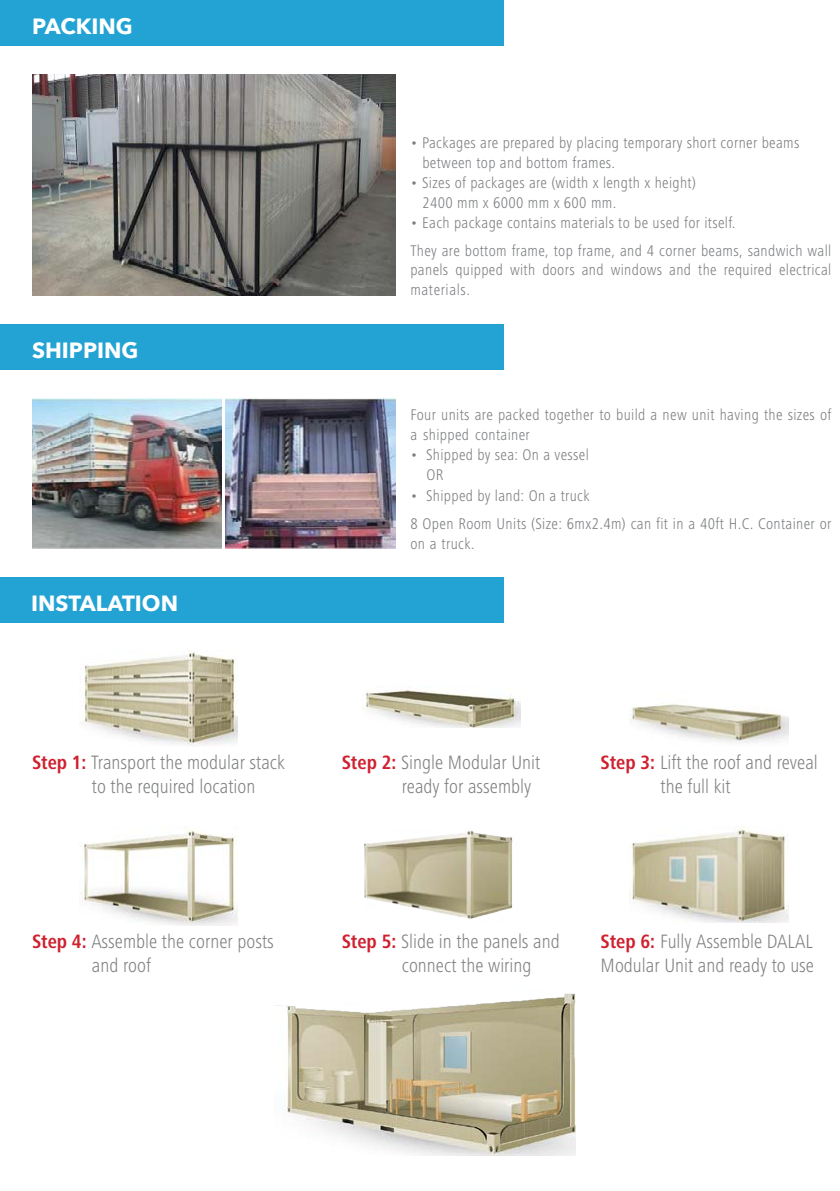
<style>
.page{position:relative;width:840px;height:1191px;background:#fff}
.page>*{position:absolute;margin:0;border:0;box-sizing:border-box;transform-origin:0 0}
.t1{font:700 22px "Avenir Next";color:#fff}
.t2{font:300 condensed 20px/24px "Frutiger Next LT";color:#808181}
.t3{font:300 condensed 16px/20px "Frutiger Next LT";letter-spacing:.02em;color:#7c7e81}
.s1{font-weight:700;color:#cf202e}
</style>
<div class="page">
<div style="left:0;top:0;width:503px;height:45px;background:#23a3d4"></div>
<div style="left:0;top:324px;width:503px;height:45px;background:#23a3d4"></div>
<div style="left:0;top:577px;width:503px;height:45px;background:#23a3d4"></div>
<img style="left:364px;top:830px;width:149px;height:89px">
<img style="left:274px;top:993px;width:301px;height:162px">
<img style="left:79px;top:830px;width:159px;height:95px">
<img style="left:629px;top:827px;width:159px;height:95px">
<img style="left:79px;top:651px;width:159px;height:95px">
<img style="left:629px;top:703px;width:159px;height:41px">
<img style="left:362px;top:690px;width:158px;height:38px">
<img style="left:32px;top:75px;width:363px;height:220px">
<img style="left:32px;top:398px;width:189px;height:150px">
<img style="left:226px;top:398px;width:169px;height:150px">
<h1 class="t1" style="left:32px;top:12px;width:102px">PACKING</h1>
<h1 class="t1" style="left:32px;top:336px;width:108px">SHIPPING</h1>
<h1 class="t1" style="left:31px;top:589px;width:148px">INSTALATION</h1>
<p class="t3" style="left:422px;top:133px;width:378px;text-indent:-12px">• Packages are prepared by placing temporary short corner beams between top and bottom frames.</p>
<p class="t3" style="left:422px;top:173px;width:275px;text-indent:-12px">• Sizes of packages are (width x length x height)<br>2400 mm x 6000 mm x 600 mm.</p>
<p class="t3" style="left:410px;top:209px;width:422px;line-height:28px">• Each package contains materials to be used for itself.<br>They are bottom frame, top frame, and 4 corner beams, sandwich wall</p>
<p class="t3" style="left:410px;top:260px;width:422px">panels quipped with doors and windows and the required electrical materials.</p>
<p class="t3" style="left:410px;top:405px;width:422px">Four units are packed together to build a new unit having the sizes of a shipped container</p>
<p class="t3" style="left:426px;top:445px;width:164px;text-indent:-16px">• Shipped by sea: On a vessel<br>OR</p>
<p class="t3" style="left:410px;top:481px;width:422px;line-height:28px">• Shipped by land: On a truck<br>8 Open Room Units (Size: 6mx2.4m) can fit in a 40ft H.C. Container or</p>
<p class="t3" style="left:410px;top:533px;width:66px">on a truck.</p>
<p class="t2" style="left:92px;top:750px;width:194px;text-indent:-60px"><span class="s1">Step 1:</span> Transport the modular stack to the required location</p>
<p class="t2" style="left:660px;top:750px;width:159px;text-indent:-60px"><span class="s1">Step 3:</span> Lift the roof and reveal the full kit</p>
<p class="t2" style="left:401px;top:750px;width:140px;text-indent:-60px"><span class="s1">Step 2:</span> Single Modular Unit ready for assembly</p>
<p class="t2" style="left:92px;top:930px;width:183px;text-indent:-60px"><span class="s1">Step 4:</span> Assemble the corner posts and roof</p>
<p class="t2" style="left:600px;top:930px;width:215px"><span class="s1">Step 6:</span> Fully Assemble DALAL<br>Modular Unit and ready to use</p>
<p class="t2" style="left:401px;top:930px;width:159px;text-indent:-60px"><span class="s1">Step 5:</span> Slide in the panels and connect the wiring</p>
</div>
